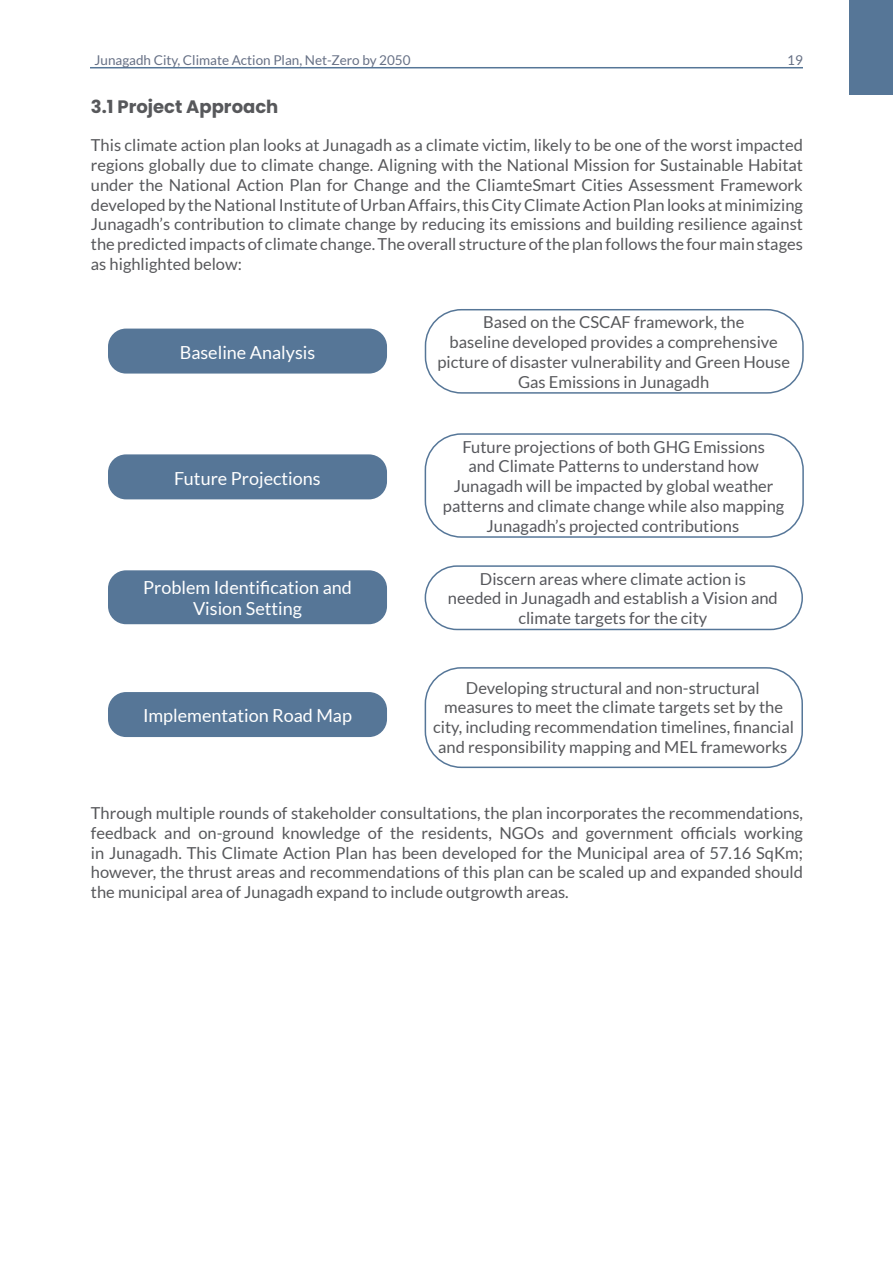
<style>
.page{position:relative;width:893px;height:1263px;background:#fff}
.page>*{position:absolute;margin:0;border:0;box-sizing:border-box;transform-origin:0 0}
.t1{font:18px/21.6px "Lato";color:#fff;text-align:center}
.t2{font:700 18px "Poppins";color:#57585b}
.t3{font:16.5px/19.8px "Lato";color:#57585b;text-align:justify}
.t4{font:16.5px/19.8px "Lato";color:#56575c;text-align:center}
.t5{font:13.5px "Lato";color:#667085}
</style>
<div class="page">
<hr style="left:90px;top:67px;width:713px;height:1px;background:#567697">
<div style="left:849px;top:0;width:44px;height:94px;background:#567697"></div>
<div style="left:108px;top:329px;width:279px;height:45px;background:#567697;border-radius:18px"></div>
<div style="left:108px;top:454px;width:279px;height:45px;background:#567697;border-radius:18px"></div>
<div style="left:108px;top:570px;width:279px;height:54px;background:#567697;border-radius:18px"></div>
<div style="left:108px;top:692px;width:279px;height:45px;background:#567697;border-radius:18px"></div>
<div style="left:425px;top:309px;width:379px;height:85px;border:2px solid #567697;border-radius:36px"></div>
<div style="left:425px;top:433px;width:379px;height:105px;border:2px solid #557698;border-radius:36px"></div>
<div style="left:425px;top:565px;width:378px;height:65px;border:2px solid #557698;border-radius:32px"></div>
<div style="left:425px;top:667px;width:378px;height:101px;border:2px solid #557698;border-radius:36px"></div>
<p class="t5" style="left:94px;top:52px;width:318px">Junagadh City, Climate Action Plan, Net-Zero by 2050</p>
<p class="t5" style="left:787px;top:53px;width:17px">19</p>
<p class="t2" style="left:91px;top:97px;width:189px">3.1 Project Approach</p>
<p class="t3" style="left:91px;top:135px;width:714px">This climate action plan looks at Junagadh as a climate victim, likely to be one of the worst impacted regions globally due to climate change. Aligning with the National Mission for Sustainable Habitat under the National Action Plan for Change and the CliamteSmart Cities Assessment Framework developed by the National Institute of Urban Affairs, this City Climate Action Plan looks at minimizing Junagadh’s contribution to climate change by reducing its emissions and building resilience against the predicted impacts of climate change. The overall structure of the plan follows the four main stages as highlighted below:</p>
<p class="t1" style="left:180px;top:341px;width:137px">Baseline Analysis</p>
<p class="t1" style="left:174px;top:467px;width:148px">Future Projections</p>
<p class="t1" style="left:143px;top:576px;width:210px">Problem Identification and<br>Vision Setting</p>
<p class="t1" style="left:143px;top:705px;width:211px">Implementation Road Map</p>
<p class="t3" style="left:437px;top:312px;width:354px;text-align:center">Based on the CSCAF framework, the<br>baseline developed provides a comprehensive picture of disaster vulnerability and Green House Gas Emissions in Junagadh</p>
<p class="t4" style="left:443px;top:437px;width:343px">Future projections of both GHG Emissions<br>and Climate Patterns to understand how Junagadh will be impacted by global weather patterns and climate change while also mapping Junagadh’s projected contributions</p>
<p class="t4" style="left:448px;top:569px;width:331px">Discern areas where climate action is<br>needed in Junagadh and establish a Vision and climate targets for the city</p>
<p class="t3" style="left:433px;top:677px;width:362px;text-align:center">Developing structural and non-structural measures to meet the climate targets set by the city, including recommendation timelines, financial and responsibility mapping and MEL frameworks</p>
<p class="t3" style="left:91px;top:803px;width:714px">Through multiple rounds of stakeholder consultations, the plan incorporates the recommendations, feedback and on-ground knowledge of the residents, NGOs and government officials working in Junagadh. This Climate Action Plan has been developed for the Municipal area of 57.16 SqKm; however, the thrust areas and recommendations of this plan can be scaled up and expanded should the municipal area of Junagadh expand to include outgrowth areas.</p>
</div>
